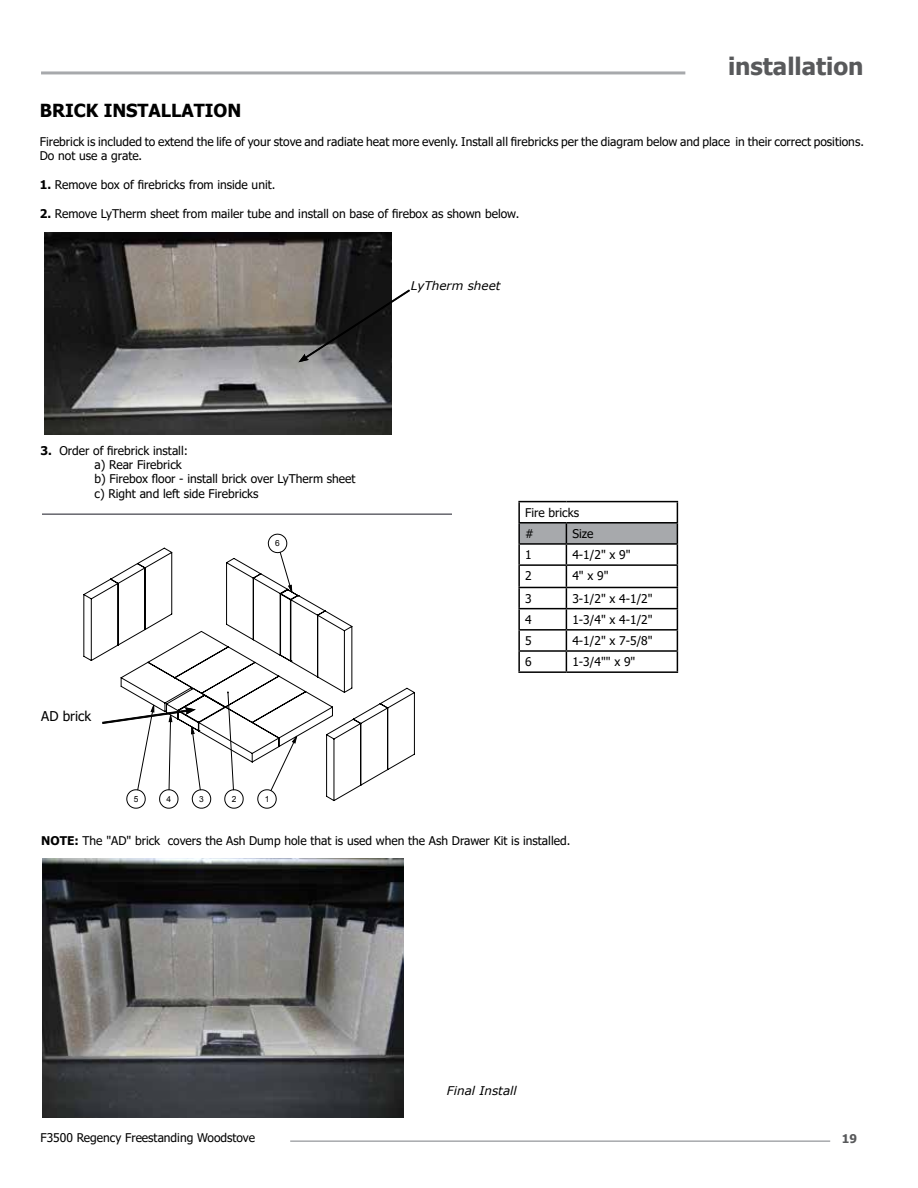
<style>
.page{position:relative;width:918px;height:1188px;background:#fff}
.page>*{position:absolute;margin:0;border:0;box-sizing:border-box;transform-origin:0 0}
.t1{font:700 24px "Tahoma";color:#58595b}
.t2{font:700 18px "Tahoma";color:#000}
.t3{font:13.5px "Tahoma";color:#000}
.t4{font:12px/14.4px "Tahoma";color:#000}
.t5{font:italic 12px "Verdana";color:#000}
.t6{font:700 12px "Tahoma";color:#58595b}
.t7{font:8.4px "Arial";color:#000}
.s1{font-weight:700}
</style>
<div class="page">
<hr style="left:290px;top:1140px;width:540px;height:2px;background:#a7a9ac">
<hr style="left:41px;top:71px;width:644px;height:3px;background:#a7a9ac">
<img style="left:45px;top:232px;width:347px;height:203px">
<svg style="left:298px;top:289px;width:112px;height:73px"></svg>
<img style="left:42px;top:859px;width:362px;height:259px">
<hr style="left:518px;top:501px;width:48px;height:1px;background:#000">
<hr style="left:566px;top:501px;width:112px;height:1px;background:#000">
<svg style="left:518px;top:502px;width:160px;height:169px"></svg>
<hr style="left:518px;top:671px;width:48px;height:2px;background:#000">
<hr style="left:566px;top:671px;width:112px;height:2px;background:#000">
<svg style="left:126px;top:534px;width:161px;height:275px"></svg>
<hr style="left:42px;top:514px;width:410px;height:1px;background:#191924">
<hr style="left:42px;top:514px;width:1px;height:307px;background:#191924">
<hr style="left:42px;top:1034px;width:410px;height:1px;background:#191924">
<hr style="left:465px;top:514px;width:1px;height:307px;background:#191924">
<svg style="left:83px;top:547px;width:332px;height:255px"></svg>
<h1 class="t1" style="left:728px;top:49px;width:137px">installation</h1>
<h2 class="t2" style="left:40px;top:98px;width:203px">BRICK INSTALLATION</h2>
<p class="t4" style="left:40px;top:135px;width:826px">Firebrick is included to extend the life of your stove and radiate heat more evenly. Install all firebricks per the diagram below and place in their correct positions.<br>Do not use a grate.</p>
<p class="t4" style="left:40px;top:178px;width:237px"><span class="s1">1.</span> Remove box of firebricks from inside unit.</p>
<p class="t4" style="left:40px;top:207px;width:481px"><span class="s1">2.</span> Remove LyTherm sheet from mailer tube and install on base of firebox as shown below.</p>
<p class="t5" style="left:411px;top:278px;width:91px">LyTherm sheet</p>
<p class="t4" style="left:95px;top:444px;width:263px;text-indent:-54px"><span class="s1">3.</span> Order of firebrick install:<br>a) Rear Firebrick<br>b) Firebox floor - install brick over LyTherm sheet c) Right and left side Firebricks</p>
<p class="t7" style="left:275px;top:538px;width:6px">6</p>
<p class="t3" style="left:41px;top:707px;width:51px">AD brick</p>
<p class="t7" style="left:134px;top:793px;width:6px">5</p>
<p class="t7" style="left:167px;top:793px;width:6px">4</p>
<p class="t7" style="left:199px;top:793px;width:6px">3</p>
<p class="t7" style="left:232px;top:793px;width:6px">2</p>
<p class="t7" style="left:265px;top:793px;width:6px">1</p>
<p class="t4" style="left:525px;top:503px;width:55px;line-height:21.1px">Fire bricks #</p>
<p class="t4" style="left:572px;top:527px;width:23px">Size</p>
<p class="t4" style="left:525px;top:548px;width:8px">1</p>
<p class="t4" style="left:572px;top:548px;width:60px">4-1/2" x 9"</p>
<p class="t4" style="left:525px;top:569px;width:8px">2</p>
<p class="t4" style="left:572px;top:569px;width:38px">4" x 9"</p>
<p class="t4" style="left:525px;top:592px;width:8px">3</p>
<p class="t4" style="left:572px;top:592px;width:82px">3-1/2" x 4-1/2"</p>
<p class="t4" style="left:525px;top:613px;width:8px">4</p>
<p class="t4" style="left:572px;top:613px;width:82px">1-3/4" x 4-1/2"</p>
<p class="t4" style="left:525px;top:634px;width:8px">5</p>
<p class="t4" style="left:572px;top:634px;width:82px">4-1/2" x 7-5/8"</p>
<p class="t4" style="left:525px;top:655px;width:8px">6</p>
<p class="t4" style="left:572px;top:655px;width:65px">1-3/4"" x 9"</p>
<p class="t4" style="left:41px;top:834px;width:531px"><span class="s1">NOTE:</span> The "AD" brick covers the Ash Dump hole that is used when the Ash Drawer Kit is installed.</p>
<p class="t5" style="left:447px;top:1083px;width:71px">Final Install</p>
<p class="t4" style="left:40px;top:1131px;width:216px">F3500 Regency Freestanding Woodstove</p>
<p class="t6" style="left:842px;top:1130px;width:17px">19</p>
</div>
